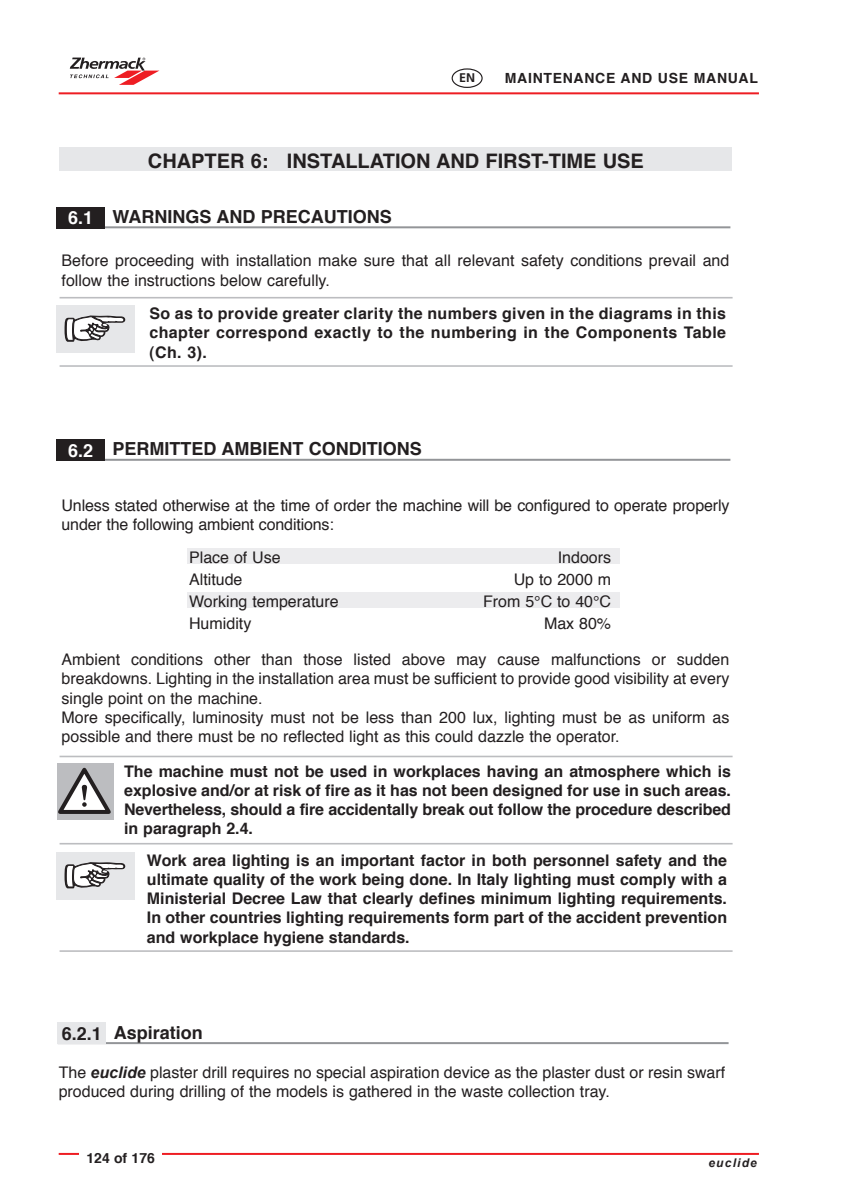
<style>
.page{position:relative;width:842px;height:1191px;background:#fff}
.page>*{position:absolute;margin:0;border:0;box-sizing:border-box;transform-origin:0 0}
.t1{font:700 20px "Helvetica";color:#231f20}
.t2{font:700 18px "Helvetica";color:#231f20}
.t3{font:16px/19.2px "Helvetica";color:#231f20}
.t4{font:700 16px/19.2px "Helvetica";color:#231f20;text-align:justify}
.t5{font:700 14px "Helvetica";letter-spacing:.05em;color:#231f20}
.t6{font:700 12.6px "Frutiger";color:#231f20}
.t7{font:italic 700 12px "Arial";letter-spacing:.1em;color:#231f20}
.s1{color:#fff}
.s2{font-family:"Arial";font-weight:700;font-style:italic}
</style>
<div class="page">
<hr style="left:59px;top:1152px;width:700px;height:2px;background:#ee1d23">
<div style="left:79px;top:1150px;width:83px;height:20px;background:#fff"></div>
<hr style="left:59px;top:92px;width:700px;height:2px;background:#ee1d23">
<svg style="left:70px;top:58px;width:89px;height:27px"></svg>
<div style="left:452px;top:68px;width:31px;height:20px;border:1px solid #231f20;border-radius:50%"></div>
<hr style="left:60px;top:226px;width:670px;height:2px;background:#939598">
<div style="left:57px;top:207px;width:48px;height:21px;background:#231f20"></div>
<div style="left:60px;top:147px;width:672px;height:24px;background:#e6e7e9"></div>
<hr style="left:60px;top:297px;width:673px;height:1px;background:#bcbdc0">
<div style="left:57px;top:305px;width:78px;height:48px;background:#e6e7e9"></div>
<svg style="left:65px;top:315px;width:61px;height:27px"></svg>
<hr style="left:60px;top:365px;width:673px;height:2px;background:#bcbdc0">
<hr style="left:60px;top:843px;width:673px;height:1px;background:#bcbdc0">
<div style="left:57px;top:852px;width:78px;height:47px;background:#e6e7e9"></div>
<svg style="left:65px;top:862px;width:61px;height:27px"></svg>
<hr style="left:60px;top:755px;width:673px;height:2px;background:#bcbdc0">
<hr style="left:60px;top:459px;width:670px;height:2px;background:#939598">
<div style="left:57px;top:439px;width:48px;height:22px;background:#231f20"></div>
<div style="left:57px;top:763px;width:56px;height:56px;background:#bcbdc0"></div>
<svg style="left:58px;top:767px;width:53px;height:47px"></svg>
<hr style="left:60px;top:950px;width:673px;height:2px;background:#bcbdc0">
<hr style="left:58px;top:1042px;width:671px;height:2px;background:#939598">
<div style="left:58px;top:1022px;width:48px;height:22px;background:#e6e7e9"></div>
<div style="left:187px;top:592px;width:433px;height:16px;background:#ececee"></div>
<div style="left:187px;top:548px;width:433px;height:16px;background:#ececee"></div>
<p class="t6" style="left:459px;top:73px;width:18px">EN</p>
<p class="t5" style="left:505px;top:72px;width:255px">MAINTENANCE AND USE MANUAL</p>
<p class="t1" style="left:148px;top:152px;width:497px">CHAPTER 6: INSTALLATION AND FIRST-TIME USE</p>
<p class="t2" style="left:68px;top:209px;width:325px"><span class="s1">6.1</span> WARNINGS AND PRECAUTIONS</p>
<p class="t3" style="left:62px;top:252px;width:669px">Before proceeding with installation make sure that all relevant safety conditions prevail and follow the instructions below carefully.</p>
<p class="t4" style="left:149px;top:305px;width:578px">So as to provide greater clarity the numbers given in the diagrams in this chapter correspond exactly to the numbering in the Components Table (Ch. 3).</p>
<p class="t2" style="left:68px;top:441px;width:355px"><span class="s1">6.2</span> PERMITTED AMBIENT CONDITIONS</p>
<p class="t3" style="left:62px;top:497px;width:669px">Unless stated otherwise at the time of order the machine will be configured to operate properly under the following ambient conditions:</p>
<p class="t3" style="left:189px;top:549px;width:93px">Place of Use</p>
<p class="t3" style="left:558px;top:549px;width:55px">Indoors</p>
<p class="t3" style="left:189px;top:571px;width:55px">Altitude</p>
<p class="t3" style="left:514px;top:571px;width:99px">Up to 2000 m</p>
<p class="t3" style="left:189px;top:593px;width:151px">Working temperature</p>
<p class="t3" style="left:483px;top:593px;width:129px">From 5°C to 40°C</p>
<p class="t3" style="left:189px;top:615px;width:64px">Humidity</p>
<p class="t3" style="left:544px;top:615px;width:69px">Max 80%</p>
<p class="t3" style="left:62px;top:651px;width:669px">Ambient conditions other than those listed above may cause malfunctions or sudden breakdowns. Lighting in the installation area must be sufficient to provide good visibility at every single point on the machine.<br>More specifically, luminosity must not be less than 200 lux, lighting must be as uniform as possible and there must be no reflected light as this could dazzle the operator.</p>
<p class="t4" style="left:124px;top:763px;width:608px">The machine must not be used in workplaces having an atmosphere which is explosive and/or at risk of fire as it has not been designed for use in such areas.<br>Nevertheless, should a fire accidentally break out follow the procedure described in paragraph 2.4.</p>
<p class="t4" style="left:147px;top:852px;width:582px">Work area lighting is an important factor in both personnel safety and the ultimate quality of the work being done. In Italy lighting must comply with a Ministerial Decree Law that clearly defines minimum lighting requirements.<br>In other countries lighting requirements form part of the accident prevention and workplace hygiene standards.</p>
<p class="t2" style="left:62px;top:1025px;width:142px">6.2.1 Aspiration</p>
<p class="t3" style="left:59px;top:1063px;width:668px">The <span class="s2">euclide</span> plaster drill requires no special aspiration device as the plaster dust or resin swarf produced during drilling of the models is gathered in the waste collection tray.</p>
<p class="t5" style="left:86px;top:1152px;width:70px">124 of 176</p>
<p class="t7" style="left:708px;top:1156px;width:50px">euclide</p>
</div>
